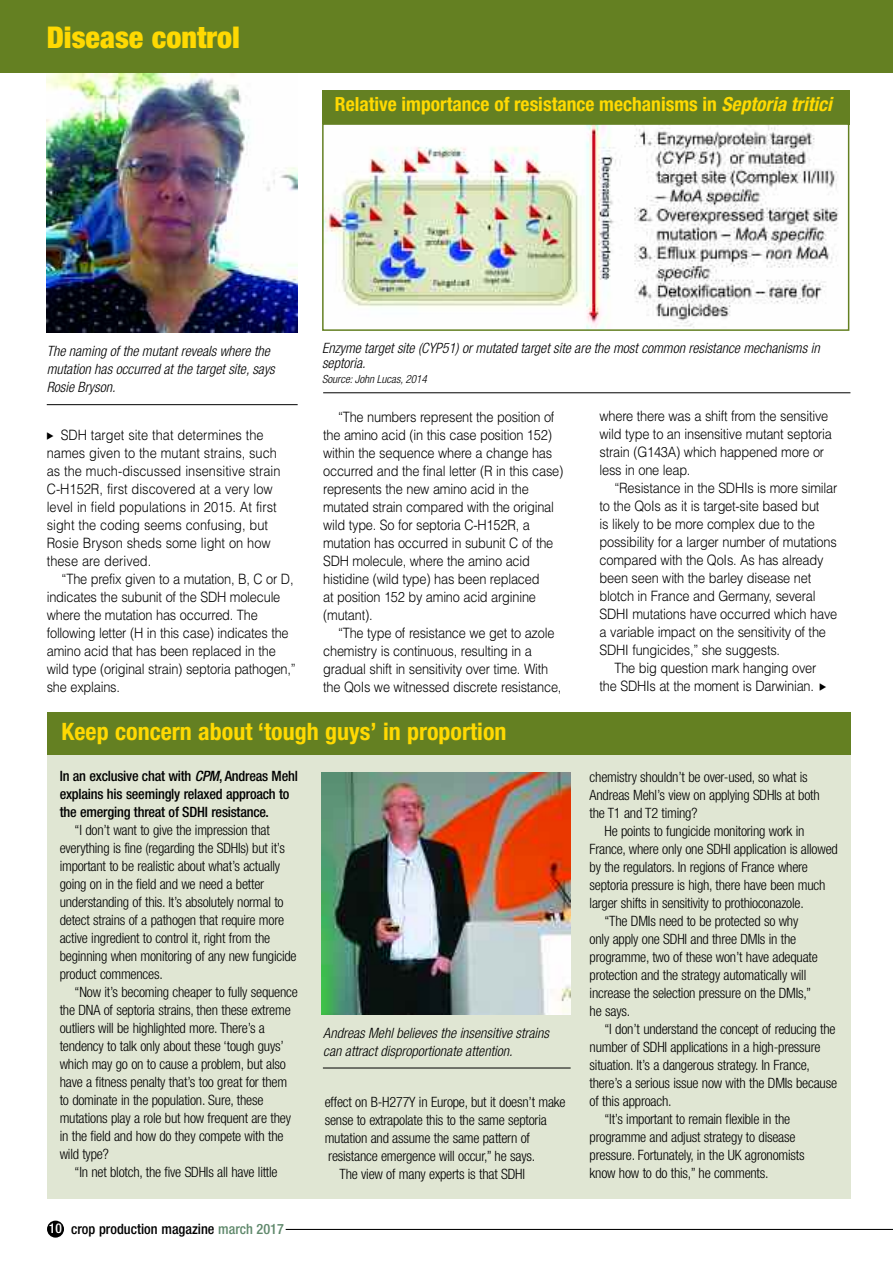
<style>
.page{position:relative;width:893px;height:1263px;background:#fff}
.page>*{position:absolute;margin:0;border:0;box-sizing:border-box;transform-origin:0 0}
.t1{font:900 condensed 30px "Helvetica Neue";color:#ffd902}
.t2{font:700 condensed 24px "Helvetica Neue";color:#ffd902}
.t3{font:700 condensed 19.5px "Helvetica Neue";color:#ffd902}
.t4{font:300 condensed 14.25px/18px "Helvetica Neue";letter-spacing:-.015em;color:#000}
.t5{font:300 14.25px/18px "Helvetica";letter-spacing:-.015em;color:#000;scale:.9 1}
.t6{font:italic 300 condensed 14.25px/18px "Helvetica Neue";color:#000}
.t7{font:500 condensed 14.25px/18px "Helvetica Neue";letter-spacing:-.015em;color:#000}
.t8{font:italic 300 condensed 11.25px "Helvetica Neue";color:#000}
.s1{font-style:italic}
.s2{font-size:13.5px;color:#fff}
.s3{color:#60896c}
</style>
<div class="page">
<div style="left:47px;top:754px;width:803px;height:444px;background:#e0e6d3"></div>
<hr style="left:323px;top:1067px;width:248px;height:1px;background:#000">
<div style="left:47px;top:712px;width:803px;height:43px;background:#648022"></div>
<div style="left:47px;top:1220px;width:17px;height:17px;background:#000;border-radius:50%"></div>
<hr style="left:286px;top:1229px;width:607px;height:1px;background:#000">
<div style="left:322px;top:90px;width:527px;height:34px;background:#648022"></div>
<img style="left:47px;top:72px;width:251px;height:260px">
<hr style="left:47px;top:404px;width:251px;height:1px;background:#000">
<img style="left:325px;top:126px;width:514px;height:202px">
<div style="left:322px;top:123px;width:527px;height:208px;border:2px solid #648022"></div>
<hr style="left:323px;top:392px;width:527px;height:1px;background:#000">
<div style="left:0;top:0;width:893px;height:72px;background:#648022"></div>
<img style="left:322px;top:772px;width:248px;height:242px">
<h1 class="t1" style="left:47px;top:27px;width:194px">Disease control</h1>
<h3 class="t3" style="left:335px;top:97px;width:499px">Relative importance of resistance mechanisms in <span class="s1">Septoria tritici</span></h3>
<p class="t6" style="left:47px;top:343px;width:230px">The naming of the mutant reveals where the mutation has occurred at the target site, says<br>Rosie Bryson.</p>
<p class="t5" style="left:47px;top:426px;width:261px;text-indent:14px">SDH target site that determines the names given to the mutant strains, such as the much-discussed insensitive strain C-H152R, first discovered at a very low level in field populations in 2015. At first sight the coding seems confusing, but Rosie Bryson sheds some light on how these are derived.</p>
<p class="t5" style="left:47px;top:570px;width:278px;text-indent:15px">“The prefix given to a mutation, B, C or D, indicates the subunit of the SDH molecule where the mutation has occurred. The following letter (H in this case) indicates the amino acid that has been replaced in the wild type (original strain) septoria pathogen,” she explains.</p>
<p class="t6" style="left:322px;top:342px;width:499px;line-height:15px">Enzyme target site (CYP51) or mutated target site are the most common resistance mechanisms in septoria.</p>
<p class="t8" style="left:322px;top:375px;width:106px">Source: John Lucas, 2014</p>
<p class="t5" style="left:323px;top:408px;width:268px;text-indent:15px">“The numbers represent the position of the amino acid (in this case position 152) within the sequence where a change has occurred and the final letter (R in this case) represents the new amino acid in the mutated strain compared with the original wild type. So for septoria C-H152R, a mutation has occurred in subunit C of the SDH molecule, where the amino acid histidine (wild type) has been replaced<br>at position 152 by amino acid arginine (mutant).</p>
<p class="t5" style="left:323px;top:624px;width:266px;text-indent:15px">“The type of resistance we get to azole chemistry is continuous, resulting in a gradual shift in sensitivity over time. With the QoIs we witnessed discrete resistance,</p>
<p class="t5" style="left:600px;top:407px;width:260px">where there was a shift from the sensitive wild type to an insensitive mutant septoria strain (G143A) which happened more or less in one leap.</p>
<p class="t5" style="left:600px;top:479px;width:266px;text-indent:15px">“Resistance in the SDHIs is more similar to the QoIs as it is target-site based but<br>is likely to be more complex due to the possibility for a larger number of mutations compared with the QoIs. As has already been seen with the barley disease net blotch in France and Germany, several SDHI mutations have occurred which have a variable impact on the sensitivity of the SDHI fungicides,” she suggests.</p>
<p class="t5" style="left:600px;top:659px;width:242px;text-align:right">The big question mark hanging over the SDHIs at the moment is Darwinian.</p>
<h2 class="t2" style="left:62px;top:723px;width:446px">Keep concern about ‘tough guys’ in proportion</h2>
<p class="t7" style="left:60px;top:768px;width:240px">In an exclusive chat with <span class="s1">CPM</span>, Andreas Mehl explains his seemingly relaxed approach to the emerging threat of SDHI resistance.</p>
<p class="t4" style="left:60px;top:822px;width:238px;text-indent:15px">“I don’t want to give the impression that everything is fine (regarding the SDHIs) but it’s important to be realistic about what’s actually going on in the field and we need a better understanding of this. It’s absolutely normal to detect strains of a pathogen that require more active ingredient to control it, right from the beginning when monitoring of any new fungicide product commences.</p>
<p class="t4" style="left:60px;top:984px;width:240px;text-indent:15px">“Now it’s becoming cheaper to fully sequence the DNA of septoria strains, then these extreme outliers will be highlighted more. There’s a tendency to talk only about these ‘tough guys’ which may go on to cause a problem, but also have a fitness penalty that’s too great for them to dominate in the population. Sure, these mutations play a role but how frequent are they in the field and how do they compete with the wild type?</p>
<p class="t4" style="left:75px;top:1164px;width:205px">“In net blotch, the five SDHIs all have little</p>
<p class="t7" style="left:49px;top:1221px;width:237px"><span class="s2">10</span> crop production magazine <span class="s3">march 2017</span></p>
<p class="t6" style="left:323px;top:1025px;width:227px">Andreas Mehl believes the insensitive strains can attract disproportionate attention.</p>
<p class="t4" style="left:325px;top:1094px;width:242px">effect on B-H277Y in Europe, but it doesn’t make</p>
<p class="t4" style="left:325px;top:1112px;width:224px">sense to extrapolate this to the same septoria</p>
<p class="t4" style="left:325px;top:1130px;width:207px">mutation and assume the same pattern of</p>
<p class="t4" style="left:328px;top:1148px;width:208px">resistance emergence will occur,” he says.</p>
<p class="t4" style="left:340px;top:1166px;width:187px">The view of many experts is that SDHI</p>
<p class="t4" style="left:590px;top:769px;width:232px">chemistry shouldn’t be over-used, so what is<br>Andreas Mehl’s view on applying SDHIs at both the T1 and T2 timing?</p>
<p class="t4" style="left:604px;top:823px;width:201px">He points to fungicide monitoring work in</p>
<p class="t4" style="left:590px;top:841px;width:250px">France, where only one SDHI application is allowed</p>
<p class="t4" style="left:590px;top:859px;width:220px">by the regulators. In regions of France where</p>
<p class="t4" style="left:590px;top:877px;width:237px">septoria pressure is high, there have been much</p>
<p class="t4" style="left:590px;top:895px;width:216px">larger shifts in sensitivity to prothioconazole.</p>
<p class="t4" style="left:604px;top:913px;width:195px">“The DMIs need to be protected so why</p>
<p class="t4" style="left:590px;top:931px;width:208px">only apply one SDHI and three DMIs in the</p>
<p class="t4" style="left:590px;top:949px;width:230px">programme, two of these won’t have adequate</p>
<p class="t4" style="left:590px;top:967px;width:218px">protection and the strategy automatically will</p>
<p class="t4" style="left:590px;top:985px;width:223px">increase the selection pressure on the DMIs,”</p>
<p class="t4" style="left:590px;top:1003px;width:42px">he says.</p>
<p class="t4" style="left:604px;top:1021px;width:233px">“I don’t understand the concept of reducing the</p>
<p class="t4" style="left:590px;top:1039px;width:232px">number of SDHI applications in a high-pressure</p>
<p class="t4" style="left:590px;top:1057px;width:222px">situation. It’s a dangerous strategy. In France,</p>
<p class="t4" style="left:590px;top:1075px;width:249px">there’s a serious issue now with the DMIs because</p>
<p class="t4" style="left:590px;top:1093px;width:83px">of this approach.</p>
<p class="t4" style="left:604px;top:1111px;width:187px">“It’s important to remain flexible in the</p>
<p class="t4" style="left:590px;top:1129px;width:207px">programme and adjust strategy to disease</p>
<p class="t4" style="left:590px;top:1147px;width:217px">pressure. Fortunately, in the UK agronomists</p>
<p class="t4" style="left:590px;top:1165px;width:180px">know how to do this,” he comments.</p>
</div>
